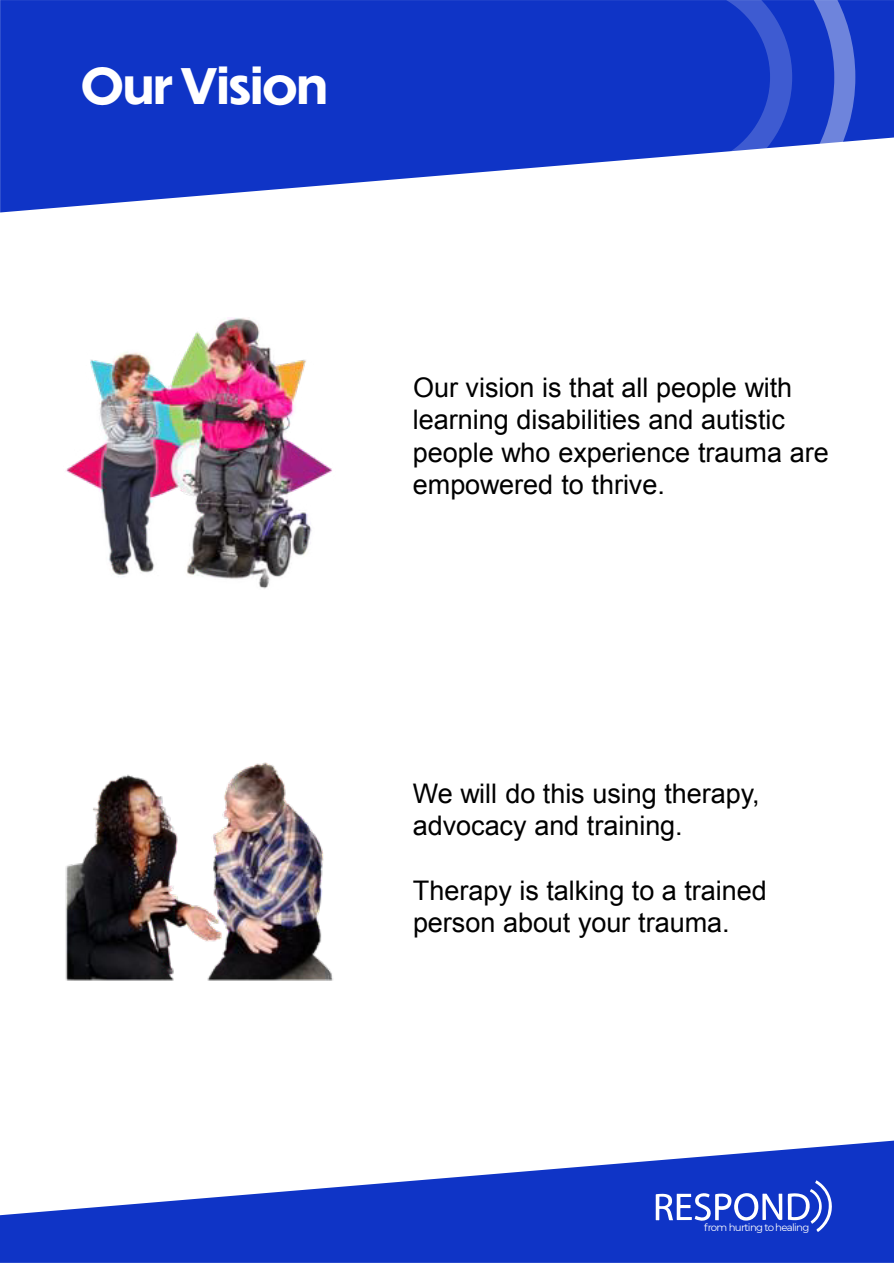
<style>
.page{position:relative;width:894px;height:1263px;background:#fff}
.page>*{position:absolute;margin:0;border:0;box-sizing:border-box;transform-origin:0 0}
.t1{font:700 48.15px "Dunbar Tall";color:#fff}
.t2{font:27px/32.4px "Arial";color:#000}
.t3{font:10.2px "Montserrat";letter-spacing:-.07em;color:#fff}
</style>
<div class="page">
<img style="left:66px;top:318px;width:267px;height:271px">
<img style="left:65px;top:762px;width:268px;height:219px">
<svg style="left:0;top:0;width:893px;height:212px;fill:#0f34c6"></svg>
<svg style="left:0;top:1140px;width:893px;height:122px;fill:#0f34c6"></svg>
<svg style="left:720px;top:0;width:135px;height:212px"></svg>
<svg style="left:655px;top:1180px;width:177px;height:52px"></svg>
<h1 class="t1" style="left:82px;top:50px;width:247px">Our Vision</h1>
<p class="t2" style="left:413px;top:372px;width:417px">Our vision is that all people with learning disabilities and autistic people who experience trauma are empowered to thrive.</p>
<p class="t2" style="left:412px;top:777px;width:348px">We will do this using therapy, advocacy and training.</p>
<p class="t2" style="left:412px;top:874px;width:355px">Therapy is talking to a trained person about your trauma.</p>
<p class="t3" style="left:704px;top:1220px;width:107px">from hurting to healing</p>
</div>
